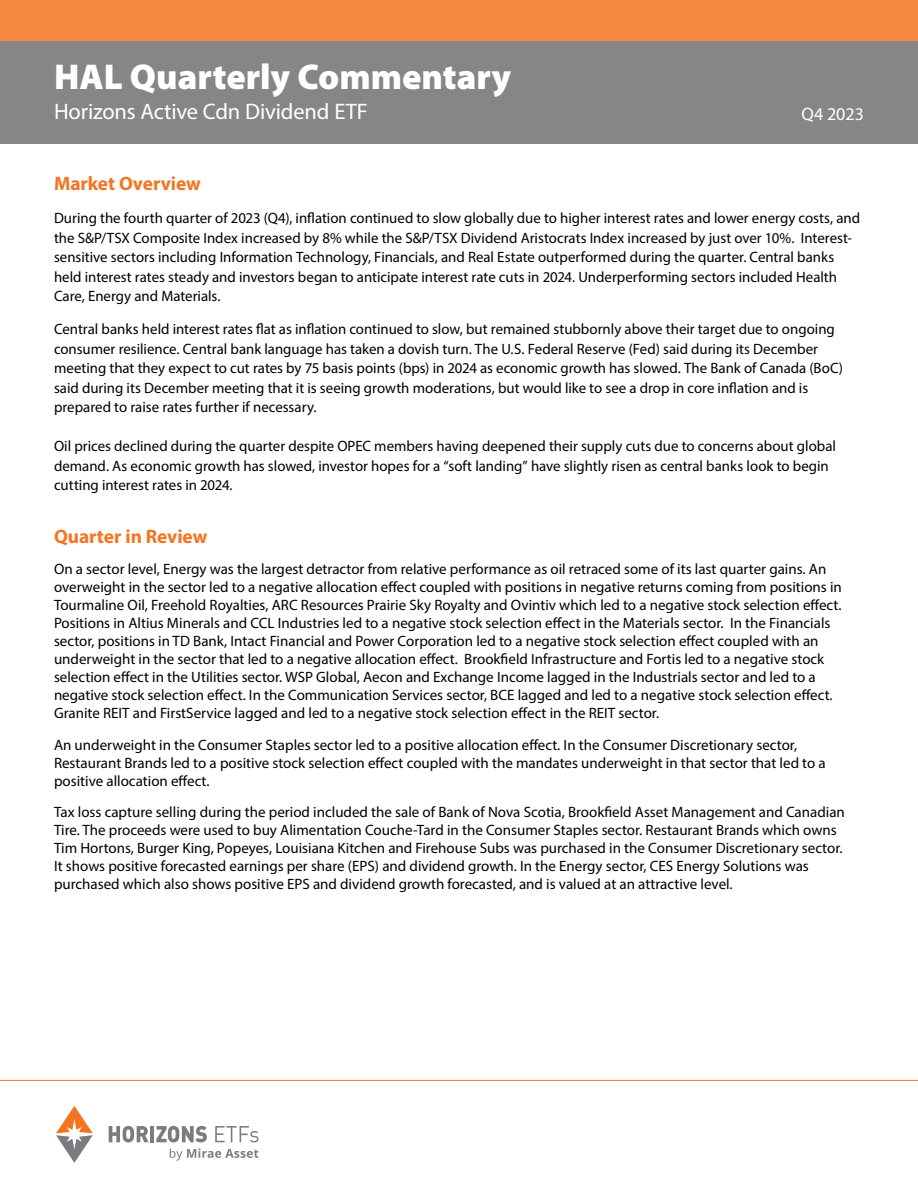
<style>
.page{position:relative;width:918px;height:1188px;background:#fff}
.page>*{position:absolute;margin:0;border:0;box-sizing:border-box;transform-origin:0 0}
.t1{font:900 36px "Myriad Pro";color:#fff}
.t2{font:22.5px "Myriad Pro";letter-spacing:-.005em;color:#fff}
.t3{font:700 19.5px "Myriad Pro";color:#f47421}
.t4{font:18px "Myriad Pro";color:#fff}
.t5{font:15px/18px "Myriad Pro";color:#000}
</style>
<div class="page">
<svg style="left:170px;top:1149px;width:88px;height:12px"></svg>
<svg style="left:56px;top:1106px;width:37px;height:57px"></svg>
<svg style="left:109px;top:1126px;width:40px;height:16px"></svg>
<hr style="left:150px;top:1126px;width:4px;height:16px;background:#7a7c81">
<svg style="left:156px;top:1126px;width:51px;height:16px"></svg>
<svg style="left:215px;top:1126px;width:43px;height:16px"></svg>
<hr style="left:0;top:1080px;width:918px;height:1px;background:#f47421">
<div style="left:0;top:41px;width:918px;height:103px;background:#868588"></div>
<div style="left:0;top:0;width:918px;height:41px;background:#f58740"></div>
<h1 class="t1" style="left:54px;top:53px;width:459px">HAL Quarterly Commentary</h1>
<h2 class="t2" style="left:54px;top:97px;width:315px">Horizons Active Cdn Dividend ETF</h2>
<p class="t4" style="left:802px;top:103px;width:64px">Q4 2023</p>
<h3 class="t3" style="left:54px;top:171px;width:148px">Market Overview</h3>
<p class="t5" style="left:54px;top:208px;width:808px;line-height:19.5px">During the fourth quarter of 2023 (Q4), inflation continued to slow globally due to higher interest rates and lower energy costs, and the S&amp;P/TSX Composite Index increased by 8% while the S&amp;P/TSX Dividend Aristocrats Index increased by just over 10%. Interest&shy;sensitive sectors including Information Technology, Financials, and Real Estate outperformed during the quarter. Central banks held interest rates steady and investors began to anticipate interest rate cuts in 2024. Underperforming sectors included Health Care, Energy and Materials.</p>
<p class="t5" style="left:54px;top:319px;width:791px;line-height:19.5px">Central banks held interest rates flat as inflation continued to slow, but remained stubbornly above their target due to ongoing consumer resilience. Central bank language has taken a dovish turn. The U.S. Federal Reserve (Fed) said during its December meeting that they expect to cut rates by 75 basis points (bps) in 2024 as economic growth has slowed. The Bank of Canada (BoC) said during its December meeting that it is seeing growth moderations, but would like to see a drop in core inflation and is prepared to raise rates further if necessary.</p>
<p class="t5" style="left:54px;top:436px;width:784px;line-height:19.5px">Oil prices declined during the quarter despite OPEC members having deepened their supply cuts due to concerns about global demand. As economic growth has slowed, investor hopes for a “soft landing” have slightly risen as central banks look to begin cutting interest rates in 2024.</p>
<h3 class="t3" style="left:54px;top:523px;width:155px">Quarter in Review</h3>
<p class="t5" style="left:54px;top:560px;width:789px">On a sector level, Energy was the largest detractor from relative performance as oil retraced some of its last quarter gains. An overweight in the sector led to a negative allocation effect coupled with positions in negative returns coming from positions in Tourmaline Oil, Freehold Royalties, ARC Resources Prairie Sky Royalty and Ovintiv which led to a negative stock selection effect.<br>Positions in Altius Minerals and CCL Industries led to a negative stock selection effect in the Materials sector. In the Financials sector, positions in TD Bank, Intact Financial and Power Corporation led to a negative stock selection effect coupled with an underweight in the sector that led to a negative allocation effect. Brookfield Infrastructure and Fortis led to a negative stock selection effect in the Utilities sector. WSP Global, Aecon and Exchange Income lagged in the Industrials sector and led to a negative stock selection effect. In the Communication Services sector, BCE lagged and led to a negative stock selection effect.<br>Granite REIT and FirstService lagged and led to a negative stock selection effect in the REIT sector.</p>
<p class="t5" style="left:54px;top:735px;width:773px">An underweight in the Consumer Staples sector led to a positive allocation effect. In the Consumer Discretionary sector,<br>Restaurant Brands led to a positive stock selection effect coupled with the mandates underweight in that sector that led to a positive allocation effect.</p>
<p class="t5" style="left:54px;top:803px;width:792px">Tax loss capture selling during the period included the sale of Bank of Nova Scotia, Brookfield Asset Management and Canadian Tire. The proceeds were used to buy Alimentation Couche-Tard in the Consumer Staples sector. Restaurant Brands which owns Tim Hortons, Burger King, Popeyes, Louisiana Kitchen and Firehouse Subs was purchased in the Consumer Discretionary sector.<br>It shows positive forecasted earnings per share (EPS) and dividend growth. In the Energy sector, CES Energy Solutions was purchased which also shows positive EPS and dividend growth forecasted, and is valued at an attractive level.</p>
</div>
